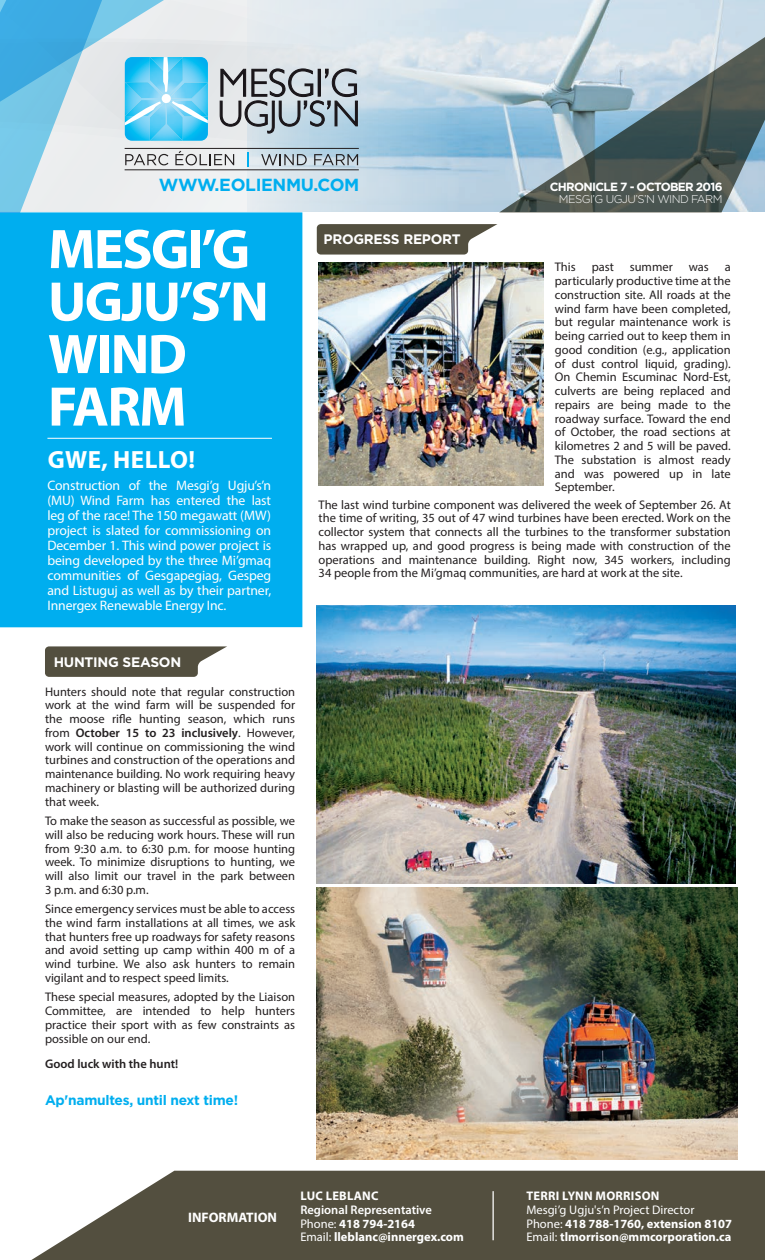
<style>
.page{position:relative;width:765px;height:1260px;background:#fff}
.page>*{position:absolute;margin:0;border:0;box-sizing:border-box;transform-origin:0 0}
.t1{font:700 56.25px/52.5px "Myriad Pro";letter-spacing:-.03em;color:#fff}
.t2{font:700 25px "Myriad Pro";letter-spacing:.02em;color:#fff}
.t3{font:700 17.5px "Gotham HTF";letter-spacing:-.02em;color:#00aeef}
.t4{font:13.75px/15px "Myriad Pro";letter-spacing:-.01em;color:#fff;text-align:justify}
.t5{font:700 13.75px "Gotham HTF";letter-spacing:-.02em;color:#fff}
.t6{font:700 13.75px "Gotham HTF";letter-spacing:-.02em;color:#00aeef}
.t7{font:700 13.75px "Myriad Pro";color:#fff}
.t8{font:12.5px/13.8px "Myriad Pro";color:#231f20;text-align:justify}
.t9{font:700 12.5px "Myriad Pro";color:#fff}
.t10{font:600 12.5px/13.8px "Myriad Pro";color:#fff}
.t11{font:12.5px "Myriad Pro";color:#fff}
.t12{font:600 12.5px "Myriad Pro";color:#231f20}
.t13{font:700 12.5px "Myriad Pro";letter-spacing:.02em;color:#fff}
.t14{font:700 11.88px "Gotham HTF";letter-spacing:-.06em;color:#fff}
.t15{font:300 11.25px "Gotham HTF";letter-spacing:-.05em;color:#fff}
.s1{font-weight:600}
.s2{font-weight:700}
.s3{font-weight:400}
</style>
<div class="page">
<img style="left:317px;top:888px;width:420px;height:272px">
<svg style="left:317px;top:224px;width:180px;height:31px;background:#696658"></svg>
<svg style="left:0;top:0;width:765px;height:212px;background:#a7c2ce"></svg>
<div style="left:0;top:212px;width:302px;height:415px;background:#00aeef"></div>
<hr style="left:47px;top:438px;width:225px;height:1px;background:#fff">
<svg style="left:31px;top:1171px;width:734px;height:89px;background:#636051"></svg>
<hr style="left:493px;top:1191px;width:1px;height:49px;background:#fff">
<svg style="left:45px;top:646px;width:182px;height:31px;background:#696658"></svg>
<img style="left:319px;top:263px;width:225px;height:223px">
<img style="left:317px;top:605px;width:418px;height:278px">
<p class="t3" style="left:159px;top:175px;width:202px">WWW.EOLIENMU.COM</p>
<p class="t14" style="left:550px;top:180px;width:174px">CHRONICLE 7 - OCTOBER 2016</p>
<p class="t15" style="left:559px;top:193px;width:165px">MESGI’G UGJU’S’N WIND FARM</p>
<p class="t1" style="left:48px;top:221px;width:222px">MESGI’G<br>UGJU’S’N</p>
<p class="t1" style="left:48px;top:326px;width:140px">WIND<br>FARM</p>
<p class="t2" style="left:48px;top:443px;width:149px">GWE, HELLO!</p>
<p class="t4" style="left:47px;top:478px;width:225px">Construction of the Mesgi’g Ugju’s’n (MU) Wind Farm has entered the last leg of the race! The 150 megawatt (MW) project is slated for commissioning on December 1. This wind power project is being developed by the three Mi’gmaq communities of Gesgapegiag, Gespeg and Listuguj as well as by their partner, Innergex Renewable Energy Inc.</p>
<p class="t5" style="left:54px;top:654px;width:129px">HUNTING SEASON</p>
<p class="t8" style="left:45px;top:684px;width:252px">Hunters should note that regular construction work at the wind farm will be suspended for the moose rifle hunting season, which runs from <span class="s1">October 15 to 23 inclusively</span>. However, work will continue on commissioning the wind turbines and construction of the operations and maintenance building. No work requiring heavy machinery or blasting will be authorized during that week.</p>
<p class="t8" style="left:45px;top:814px;width:252px">To make the season as successful as possible, we will also be reducing work hours. These will run from 9:30 a.m. to 6:30 p.m. for moose hunting week. To minimize disruptions to hunting, we will also limit our travel in the park between 3 p.m. and 6:30 p.m.</p>
<p class="t8" style="left:45px;top:902px;width:252px">Since emergency services must be able to access the wind farm installations at all times, we ask that hunters free up roadways for safety reasons and avoid setting up camp within 400 m of a wind turbine. We also ask hunters to remain vigilant and to respect speed limits.</p>
<p class="t8" style="left:45px;top:990px;width:252px">These special measures, adopted by the Liaison Committee, are intended to help hunters practice their sport with as few constraints as possible on our end.</p>
<p class="t12" style="left:45px;top:1055px;width:135px">Good luck with the hunt!</p>
<p class="t6" style="left:45px;top:1092px;width:195px">Ap'namultes, until next time!</p>
<p class="t5" style="left:323px;top:231px;width:139px">PROGRESS REPORT</p>
<p class="t8" style="left:555px;top:260px;width:22px">This</p>
<p class="t8" style="left:592px;top:260px;width:24px">past</p>
<p class="t8" style="left:630px;top:260px;width:45px">summer</p>
<p class="t8" style="left:689px;top:260px;width:22px">was</p>
<p class="t8" style="left:555px;top:260px;width:177px;text-indent:170px">a particularly productive time at the construction site. All roads at the wind farm have been completed, but regular maintenance work is being carried out to keep them in good condition (e.g., application of dust control liquid, grading).<br>On Chemin Escuminac Nord-Est, culverts are being replaced and repairs are being made to the roadway surface. Toward the end of October, the road sections at kilometres 2 and 5 will be paved.<br>The substation is almost ready and was powered up in late September.</p>
<p class="t8" style="left:319px;top:497px;width:414px">The last wind turbine component was delivered the week of September 26. At the time of writing, 35 out of 47 wind turbines have been erected. Work on the collector system that connects all the turbines to the transformer substation has wrapped up, and good progress is being made with construction of the operations and maintenance building. Right now, 345 workers, including 34 people from the Mi’gmaq communities, are hard at work at the site.</p>
<p class="t7" style="left:188px;top:1208px;width:90px">INFORMATION</p>
<p class="t10" style="left:300px;top:1189px;width:133px"><span class="s2">LUC LEBLANC<br></span>Regional Representative</p>
<p class="t9" style="left:300px;top:1215px;width:116px"><span class="s3">Phone:</span> 418 794-2164</p>
<p class="t9" style="left:300px;top:1229px;width:165px"><span class="s3">Email:</span> lleblanc@innergex.com</p>
<p class="t13" style="left:527px;top:1188px;width:135px">TERRI LYNN MORRISON</p>
<p class="t11" style="left:526px;top:1202px;width:170px">Mesgi’g Ugju's’n Project Director</p>
<p class="t9" style="left:526px;top:1215px;width:207px"><span class="s3">Phone:</span> 418 788-1760, extension 8107</p>
<p class="t9" style="left:526px;top:1229px;width:207px"><span class="s3">Email:</span> tlmorrison@mmcorporation.ca</p>
</div>
